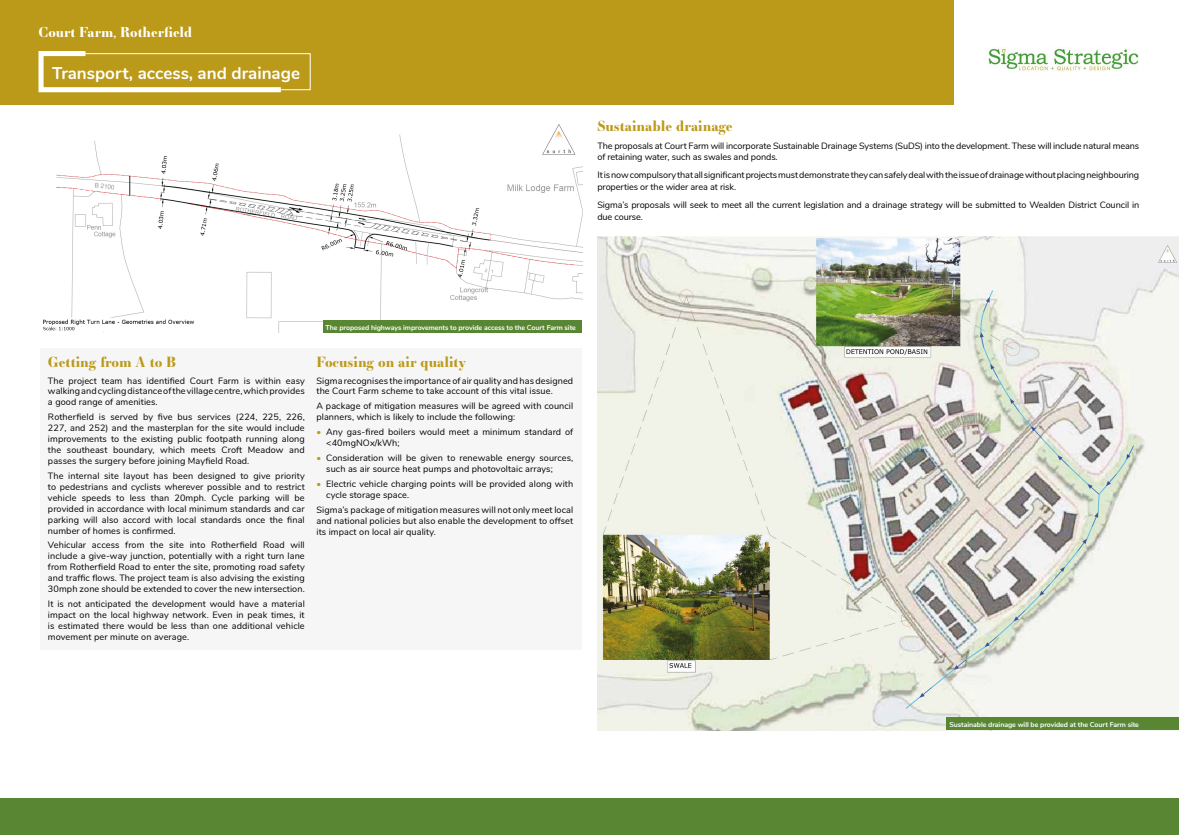
<style>
.page{position:relative;width:1179px;height:835px;background:#fff}
.page>*{position:absolute;margin:0;border:0;box-sizing:border-box;transform-origin:0 0}
.t1{font:700 16.97px "Nunito";color:#fff}
.t2{font:700 14px "Essonnes Display";color:#bb9919}
.t3{font:700 13.65px "Essonnes Display";color:#fff}
.t4{font:9.1px/10.9px "Nunito";letter-spacing:.01em;color:#000;text-align:justify}
.t5{font:9.1px/11.7px "Nunito";letter-spacing:-.01em;color:#000}
.t6{font:700 7px "Nunito";letter-spacing:-.01em;color:#fff}
.s1{color:#bb9919}
</style>
<div class="page">
<div style="left:0;top:0;width:953px;height:104px;background:#bb9919"></div>
<div style="left:0;top:798px;width:1179px;height:36px;background:#588633"></div>
<svg style="left:38px;top:51px;width:248px;height:42px"></svg>
<div style="left:40px;top:348px;width:541px;height:302px;background:#f6f6f6"></div>
<img style="left:597px;top:236px;width:582px;height:494px">
<div style="left:946px;top:717px;width:233px;height:13px;background:#588633"></div>
<img style="left:987px;top:47px;width:152px;height:24px">
<img style="left:43px;top:124px;width:539px;height:209px">
<div style="left:323px;top:320px;width:258px;height:13px;background:#588633"></div>
<h3 class="t3" style="left:38px;top:22px;width:155px">Court Farm, Rotherfield</h3>
<h1 class="t1" style="left:52px;top:60px;width:249px">Transport, access, and drainage</h1>
<h2 class="t2" style="left:597px;top:116px;width:137px">Sustainable drainage</h2>
<p class="t5" style="left:597px;top:139px;width:543px">The proposals at Court Farm will incorporate Sustainable Drainage Systems (SuDS) into the development. These will include natural means of retaining water, such as swales and ponds.</p>
<p class="t5" style="left:597px;top:169px;width:543px">It is now compulsory that all significant projects must demonstrate they can safely deal with the issue of drainage without placing neighbouring properties or the wider area at risk.</p>
<p class="t5" style="left:597px;top:198px;width:543px">Sigma’s proposals will seek to meet all the current legislation and a drainage strategy will be submitted to Wealden District Council in due course.</p>
<h2 class="t2" style="left:48px;top:352px;width:130px">Getting from A to B</h2>
<p class="t4" style="left:48px;top:374px;width:258px">The project team has identified Court Farm is within easy walking and cycling distance of the village centre, which provides a good range of amenities.</p>
<p class="t4" style="left:48px;top:411px;width:258px">Rotherfield is served by five bus services (224, 225, 226, 227, and 252) and the masterplan for the site would include improvements to the existing public footpath running along the southeast boundary, which meets Croft Meadow and passes the surgery before joining Mayfield Road.</p>
<p class="t4" style="left:48px;top:469px;width:258px">The internal site layout has been designed to give priority to pedestrians and cyclists wherever possible and to restrict vehicle speeds to less than 20mph. Cycle parking will be provided in accordance with local minimum standards and car parking will also accord with local standards once the final number of homes is confirmed.</p>
<p class="t4" style="left:48px;top:539px;width:258px">Vehicular access from the site into Rotherfield Road will include a give-way junction, potentially with a right turn lane from Rotherfield Road to enter the site, promoting road safety and traffic flows. The project team is also advising the existing 30mph zone should be extended to cover the new intersection.</p>
<p class="t4" style="left:48px;top:597px;width:258px">It is not anticipated the development would have a material impact on the local highway network. Even in peak times, it is estimated there would be less than one additional vehicle movement per minute on average.</p>
<p class="t6" style="left:326px;top:322px;width:252px">The proposed highways improvements to provide access to the Court Farm site</p>
<h2 class="t2" style="left:316px;top:352px;width:151px">Focusing on air quality</h2>
<p class="t4" style="left:316px;top:374px;width:258px">Sigma recognises the importance of air quality and has designed the Court Farm scheme to take account of this vital issue.</p>
<p class="t4" style="left:316px;top:400px;width:258px">A package of mitigation measures will be agreed with council planners, which is likely to include the following:</p>
<p class="t4" style="left:326px;top:426px;width:248px;text-indent:-10px"><span class="s1">•</span> Any gas-fired boilers would meet a minimum standard of &lt;40mgNOx/kWh;</p>
<p class="t4" style="left:326px;top:452px;width:248px;text-indent:-10px"><span class="s1">•</span> Consideration will be given to renewable energy sources, such as air source heat pumps and photovoltaic arrays;</p>
<p class="t4" style="left:326px;top:477px;width:248px;text-indent:-10px"><span class="s1">•</span> Electric vehicle charging points will be provided along with cycle storage space.</p>
<p class="t4" style="left:316px;top:503px;width:258px">Sigma’s package of mitigation measures will not only meet local and national policies but also enable the development to offset its impact on local air quality.</p>
<p class="t6" style="left:949px;top:719px;width:191px">Sustainable drainage will be provided at the Court Farm site</p>
</div>
